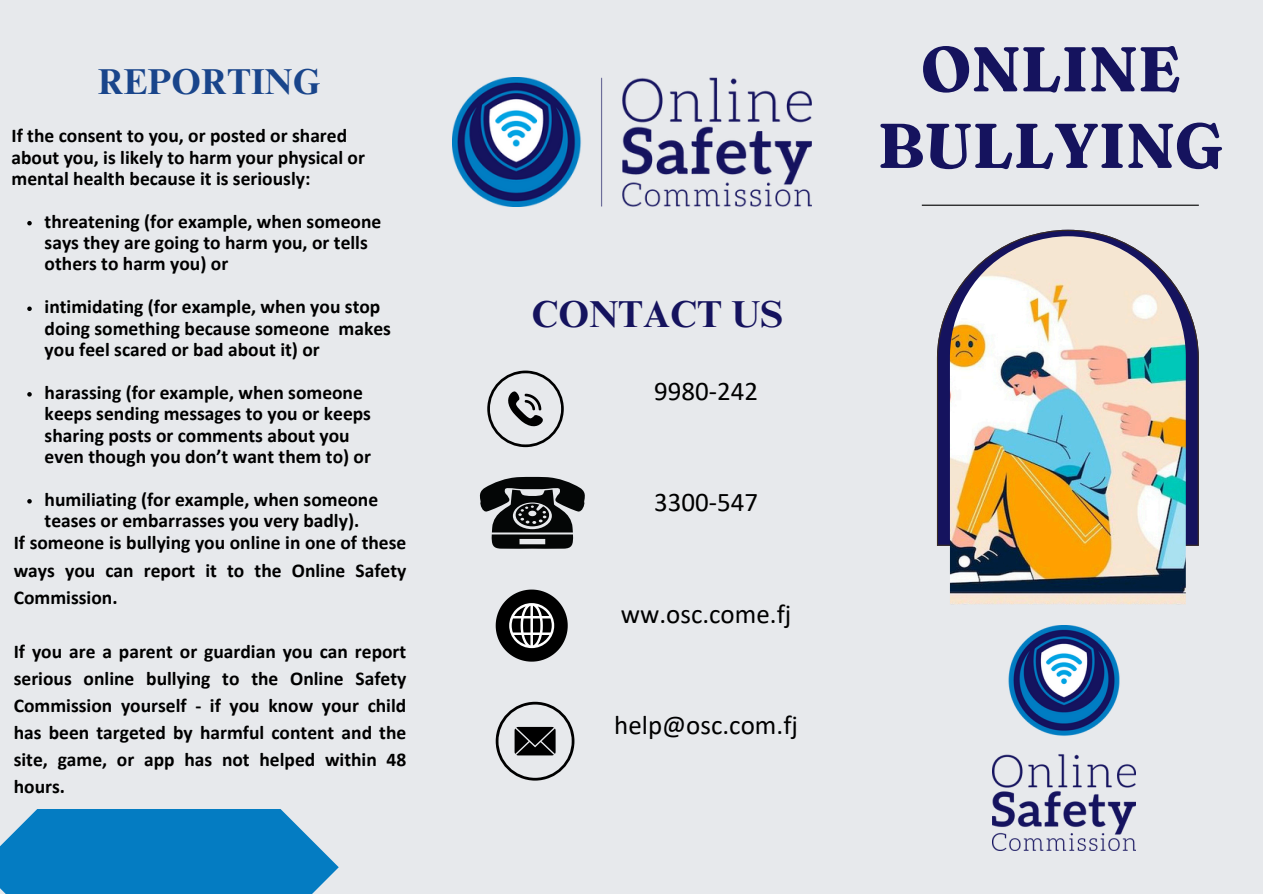
<style>
.page{position:relative;width:1263px;height:894px;background:#fff}
.page>*{position:absolute;margin:0;border:0;box-sizing:border-box;transform-origin:0 0}
.t1{font:700 63px/76.5px "Fraunces 9 pt";color:#15135e;text-align:center}
.t2{font:700 37.5px "Times NRMT Pro";color:#15135e}
.t3{font:700 36px "Times NRMT Pro";color:#19458b}
.t4{font:27px "Calibri";color:#000}
.t5{font:700 19.5px/21.3px "Calibri";color:#000}
</style>
<div class="page">
<div style="left:840px;top:0;width:423px;height:893px;background:#e7e9ec"></div>
<svg style="left:937px;top:230px;width:262px;height:315px"></svg>
<div style="left:0;top:0;width:423px;height:893px;background:#e7e9ec"></div>
<div style="left:421px;top:0;width:421px;height:893px;background:#e7e9ec"></div>
<img style="left:950px;top:236px;width:236px;height:368px">
<hr style="left:922px;top:204px;width:277px;height:2px;background:#000">
<img style="left:452px;top:78px;width:359px;height:128px">
<svg style="left:487px;top:370px;width:77px;height:77px"></svg>
<svg style="left:496px;top:589px;width:72px;height:72px"></svg>
<svg style="left:496px;top:701px;width:78px;height:79px"></svg>
<svg style="left:479px;top:476px;width:106px;height:72px"></svg>
<img style="left:993px;top:625px;width:143px;height:225px">
<svg style="left:0;top:809px;width:339px;height:84px;background:#1986c6"></svg>
<svg style="left:27px;top:221px;width:5px;height:4px"></svg>
<svg style="left:27px;top:306px;width:5px;height:5px"></svg>
<svg style="left:27px;top:392px;width:5px;height:4px"></svg>
<svg style="left:27px;top:499px;width:5px;height:4px"></svg>
<h4 class="t3" style="left:98px;top:68px;width:224px">REPORTING</h4>
<h4 class="t5" style="left:12px;top:126px;width:355px">If the consent to you, or posted or shared about you, is likely to harm your physical or mental health because it is seriously:</h4>
<p class="t5" style="left:45px;top:212px;width:338px">threatening (for example, when someone says they are going to harm you, or tells others to harm you) or</p>
<p class="t5" style="left:45px;top:297px;width:348px">intimidating (for example, when you stop doing something because someone makes you feel scared or bad about it) or</p>
<p class="t5" style="left:45px;top:383px;width:328px">harassing (for example, when someone keeps sending messages to you or keeps sharing posts or comments about you even though you don’t want them to) or</p>
<p class="t5" style="left:45px;top:490px;width:335px">humiliating (for example, when someone teases or embarrasses you very badly).</p>
<p class="t5" style="left:14px;top:531px;width:394px;line-height:27px;text-align:justify">If someone is bullying you online in one of these ways you can report it to the Online Safety Commission.</p>
<h2 class="t5" style="left:14px;top:639px;width:394px;line-height:27px;text-align:justify">If you are a parent or guardian you can report serious online bullying to the Online Safety Commission yourself - if you know your child has been targeted by harmful content and the site, game, or app has not helped within 48 hours.</h2>
<p class="t2" style="left:531px;top:300px;width:253px">CONTACT US</p>
<p class="t4" style="left:654px;top:379px;width:105px">9980-242</p>
<p class="t4" style="left:654px;top:491px;width:105px">3300-547</p>
<p class="t4" style="left:621px;top:602px;width:172px">ww.osc.come.fj</p>
<h3 class="t4" style="left:614px;top:713px;width:185px">help@osc.com.fj</h3>
<h4 class="t1" style="left:877px;top:30px;width:348px">ONLINE<br>BULLYING</h4>
</div>
